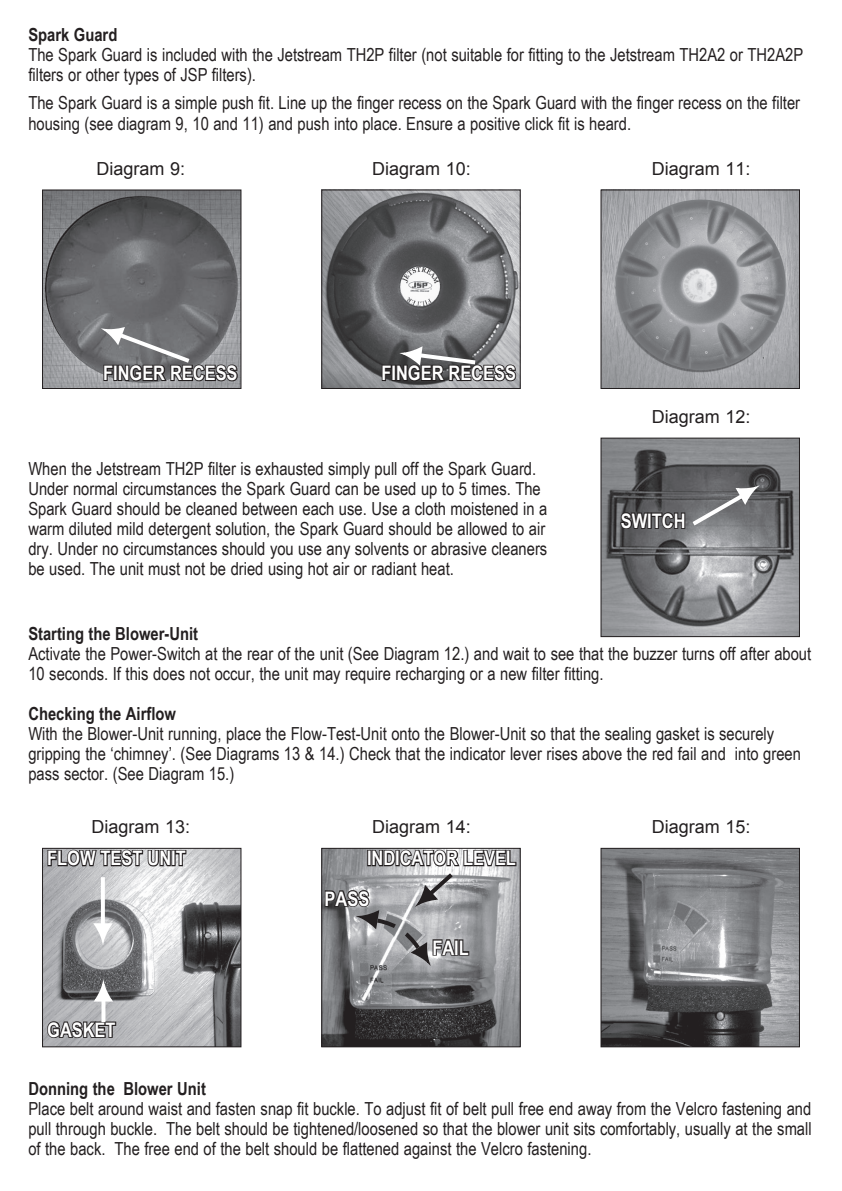
<style>
.page{position:relative;width:842px;height:1191px;background:#fff}
.page>*{position:absolute;margin:0;border:0;box-sizing:border-box;transform-origin:0 0}
.t1{font:700 20px "Arial Narrow";color:#fff}
.t2{font:18px/20px "Arial Narrow";color:#231f20}
.t3{font:700 18px "Arial Narrow";color:#231f20}
.t4{font:18px "Arial";color:#231f20}
</style>
<div class="page">
<img style="left:602px;top:439px;width:196px;height:196px">
<div style="left:600px;top:437px;width:200px;height:200px;border:1px solid #231f20"></div>
<img style="left:44px;top:191px;width:195px;height:196px">
<div style="left:42px;top:189px;width:199px;height:200px;border:1px solid #231f20"></div>
<img style="left:323px;top:191px;width:196px;height:196px">
<div style="left:321px;top:189px;width:200px;height:200px;border:1px solid #231f20"></div>
<img style="left:602px;top:191px;width:196px;height:196px">
<div style="left:600px;top:189px;width:200px;height:200px;border:1px solid #231f20"></div>
<img style="left:44px;top:850px;width:195px;height:195px">
<div style="left:42px;top:848px;width:199px;height:199px;border:1px solid #231f20"></div>
<img style="left:323px;top:850px;width:196px;height:195px">
<div style="left:321px;top:848px;width:200px;height:199px;border:1px solid #231f20"></div>
<img style="left:602px;top:850px;width:196px;height:195px">
<div style="left:600px;top:848px;width:200px;height:199px;border:1px solid #231f20"></div>
<svg style="left:95px;top:326px;width:144px;height:58px;background:#717174"></svg>
<svg style="left:381px;top:345px;width:137px;height:39px;background:#656466"></svg>
<svg style="left:619px;top:482px;width:146px;height:52px;background:#67676a"></svg>
<svg style="left:46px;top:847px;width:141px;height:24px;background:#7d7c7e"></svg>
<svg style="left:91px;top:922px;width:24px;height:29px"></svg>
<hr style="left:101px;top:877px;width:4px;height:57px;background:#fff">
<svg style="left:46px;top:1019px;width:71px;height:20px"></svg>
<svg style="left:92px;top:973px;width:23px;height:29px"></svg>
<svg style="left:101px;top:990px;width:4px;height:32px"></svg>
<svg style="left:324px;top:847px;width:193px;height:124px;background:#939496"></svg>
<p class="t3" style="left:28px;top:21px;width:91px">Spark Guard</p>
<p class="t2" style="left:28px;top:44px;width:776px">The Spark Guard is included with the Jetstream TH2P filter (not suitable for fitting to the Jetstream TH2A2 or TH2A2P filters or other types of JSP filters).</p>
<p class="t2" style="left:28px;top:92px;width:773px">The Spark Guard is a simple push fit. Line up the finger recess on the Spark Guard with the finger recess on the filter housing (see diagram 9, 10 and 11) and push into place. Ensure a positive click fit is heard.</p>
<p class="t4" style="left:97px;top:157px;width:90px">Diagram 9:</p>
<p class="t4" style="left:372px;top:157px;width:100px">Diagram 10:</p>
<p class="t4" style="left:652px;top:157px;width:100px">Diagram 11:</p>
<p class="t1" style="left:103px;top:358px;width:136px">FINGER RECESS</p>
<p class="t1" style="left:382px;top:358px;width:136px">FINGER RECESS</p>
<p class="t2" style="left:28px;top:458px;width:521px">When the Jetstream TH2P filter is exhausted simply pull off the Spark Guard.<br>Under normal circumstances the Spark Guard can be used up to 5 times. The Spark Guard should be cleaned between each use. Use a cloth moistened in a warm diluted mild detergent solution, the Spark Guard should be allowed to air dry. Under no circumstances should you use any solvents or abrasive cleaners be used. The unit must not be dried using hot air or radiant heat.</p>
<p class="t4" style="left:652px;top:405px;width:100px">Diagram 12:</p>
<p class="t1" style="left:621px;top:505px;width:66px">SWITCH</p>
<p class="t3" style="left:28px;top:620px;width:171px">Starting the Blower-Unit</p>
<p class="t2" style="left:28px;top:643px;width:784px">Activate the Power-Switch at the rear of the unit (See Diagram 12.) and wait to see that the buzzer turns off after about<br>10 seconds. If this does not occur, the unit may require recharging or a new filter fitting.</p>
<p class="t3" style="left:28px;top:700px;width:149px">Checking the Airflow</p>
<p class="t2" style="left:28px;top:723px;width:774px">With the Blower-Unit running, place the Flow-Test-Unit onto the Blower-Unit so that the sealing gasket is securely gripping the ‘chimney’. (See Diagrams 13 &amp; 14.) Check that the indicator lever rises above the red fail and into green pass sector. (See Diagram 15.)</p>
<p class="t4" style="left:92px;top:815px;width:100px">Diagram 13:</p>
<p class="t4" style="left:372px;top:815px;width:100px">Diagram 14:</p>
<p class="t4" style="left:652px;top:815px;width:100px">Diagram 15:</p>
<p class="t1" style="left:47px;top:843px;width:140px">FLOW TEST UNIT</p>
<p class="t1" style="left:47px;top:1014px;width:70px">GASKET</p>
<p class="t1" style="left:367px;top:843px;width:150px">INDICATOR LEVEL</p>
<p class="t1" style="left:325px;top:883px;width:46px">PASS</p>
<p class="t1" style="left:432px;top:932px;width:38px">FAIL</p>
<p class="t3" style="left:28px;top:1074px;width:179px">Donning the Blower Unit</p>
<p class="t2" style="left:28px;top:1097px;width:785px;text-align:justify">Place belt around waist and fasten snap fit buckle. To adjust fit of belt pull free end away from the Velcro fastening and pull through buckle. The belt should be tightened/loosened so that the blower unit sits comfortably, usually at the small of the back. The free end of the belt should be flattened against the Velcro fastening.</p>
</div>
